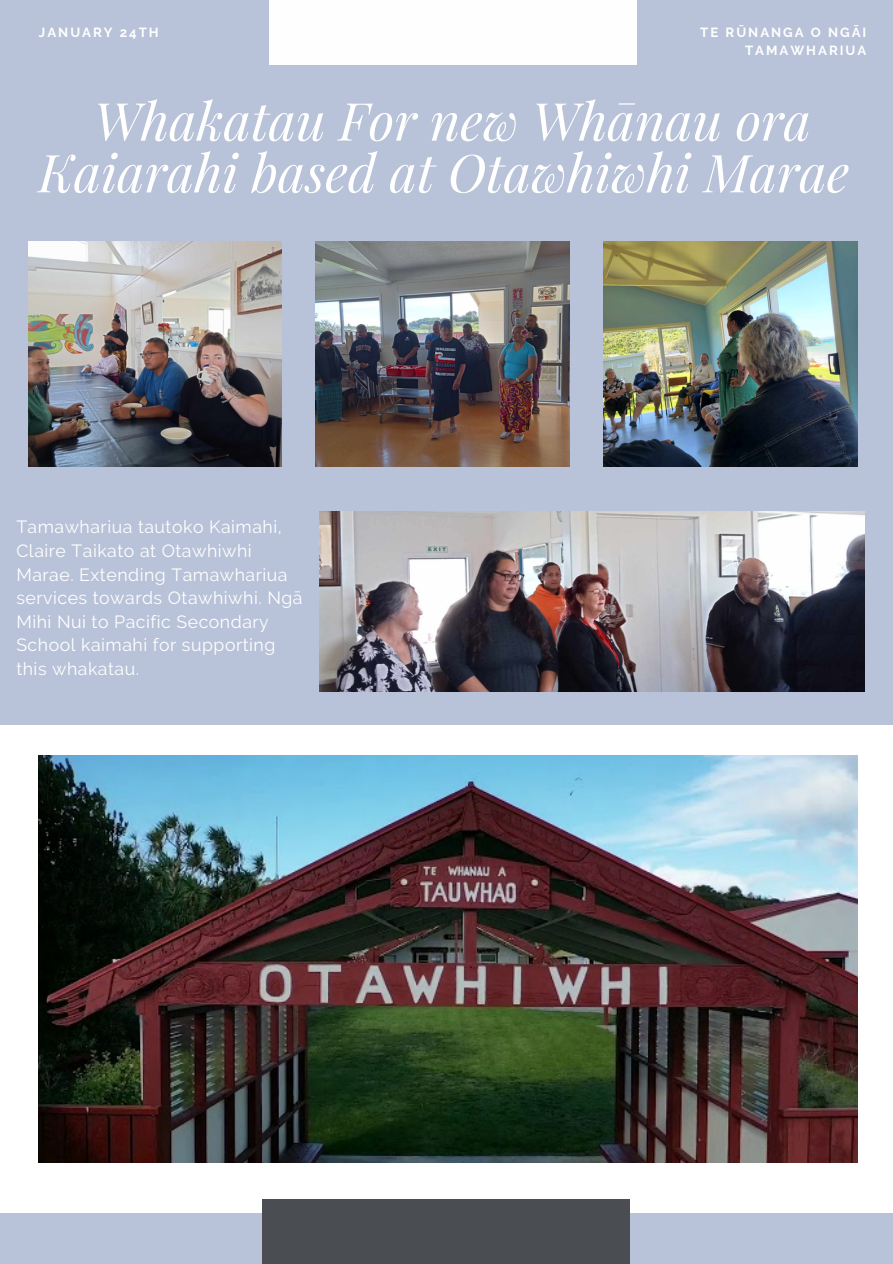
<style>
.page{position:relative;width:893px;height:1264px;background:#fff}
.page>*{position:absolute;margin:0;border:0;box-sizing:border-box;transform-origin:0 0}
.t1{font:italic 52.35px/51.8px "Playfair Display";color:#fff;text-align:center}
.t2{font:17.7px/23.7px "Raleway";letter-spacing:.03em;color:#fff}
.t3{font:700 13.2px/18px "Raleway";letter-spacing:.15em;color:#fff;text-align:right}
</style>
<div class="page">
<div style="left:0;top:0;width:892px;height:1263px;background:#b8c2d8"></div>
<div style="left:269px;top:0;width:367px;height:64px;background:#fefefe"></div>
<div style="left:0;top:725px;width:892px;height:487px;background:#fff"></div>
<img style="left:39px;top:755px;width:818px;height:407px">
<div style="left:262px;top:1199px;width:367px;height:64px;background:#4a4e53"></div>
<img style="left:29px;top:241px;width:253px;height:225px">
<img style="left:315px;top:241px;width:255px;height:225px">
<img style="left:603px;top:241px;width:254px;height:225px">
<img style="left:320px;top:511px;width:544px;height:180px">
<p class="t3" style="left:39px;top:24px;width:121px">JANUARY 24TH</p>
<h1 class="t3" style="left:700px;top:24px;width:167px">TE RŪNANGA O NGĀI<br>TAMAWHARIUA</h1>
<h2 class="t1" style="left:38px;top:93px;width:812px">Whakatau For new Whānau ora<br>Kaiarahi based at Otawhiwhi Marae</h2>
<p class="t2" style="left:16px;top:515px;width:288px">Tamawhariua tautoko Kaimahi,<br>Claire Taikato at Otawhiwhi<br>Marae. Extending Tamawhariua services towards Otawhiwhi. Ngā<br>Mihi Nui to Pacific Secondary<br>School kaimahi for supporting this whakatau.</p>
</div>
